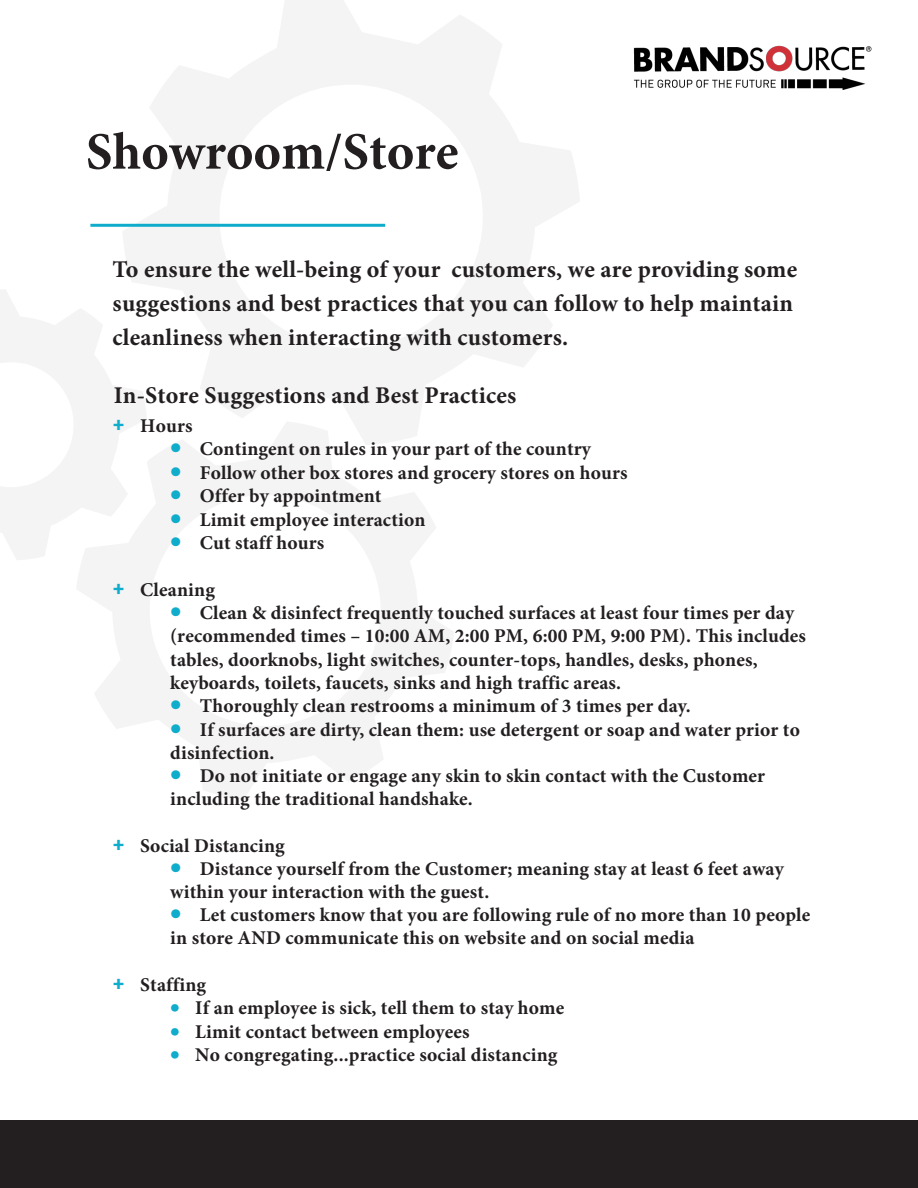
<style>
.page{position:relative;width:918px;height:1188px;background:#fff}
.page>*{position:absolute;margin:0;border:0;box-sizing:border-box;transform-origin:0 0}
.t1{font:700 52.5px "Minion Pro";color:#231f20}
.t2{font:700 24px/34.3px "Minion Pro";letter-spacing:.01em;color:#231f20}
.t3{font:700 19.5px/23px "Minion Pro";letter-spacing:.01em;color:#231f20}
.s1{font-family:"Objektiv Mk 1";font-size:21px;color:#0faccc}
.s2{color:#0faccc}
</style>
<div class="page">
<svg style="left:122px;top:0;width:457px;height:421px"></svg>
<svg style="left:77px;top:421px;width:377px;height:378px"></svg>
<svg style="left:0;top:289px;width:147px;height:271px"></svg>
<hr style="left:90px;top:224px;width:295px;height:3px;background:#0faccc">
<div style="left:0;top:1120px;width:918px;height:68px;background:#231f20"></div>
<img style="left:633px;top:45px;width:239px;height:45px">
<h1 class="t1" style="left:86px;top:115px;width:374px">Showroom/Store</h1>
<p class="t2" style="left:113px;top:252px;width:686px">To ensure the well-being of your customers, we are providing some suggestions and best practices that you can follow to help maintain cleanliness when interacting with customers.</p>
<p class="t2" style="left:114px;top:378px;width:404px">In-Store Suggestions and Best Practices</p>
<p class="t3" style="left:112px;top:414px;width:82px"><span class="s1">+</span> Hours</p>
<p class="t3" style="left:170px;top:437px;width:422px"><span class="s2">•</span> Contingent on rules in your part of the country</p>
<p class="t3" style="left:170px;top:461px;width:459px"><span class="s2">•</span> Follow other box stores and grocery stores on hours</p>
<p class="t3" style="left:170px;top:484px;width:213px"><span class="s2">•</span> Offer by appointment</p>
<p class="t3" style="left:170px;top:508px;width:257px"><span class="s2">•</span> Limit employee interaction</p>
<p class="t3" style="left:170px;top:531px;width:155px"><span class="s2">•</span> Cut staff hours</p>
<p class="t3" style="left:112px;top:578px;width:104px"><span class="s1">+</span> Cleaning</p>
<p class="t3" style="left:170px;top:601px;width:637px"><span class="s2">•</span> Clean &amp; disinfect frequently touched surfaces at least four times per day (recommended times – 10:00 AM, 2:00 PM, 6:00 PM, 9:00 PM). This includes tables, doorknobs, light switches, counter-tops, handles, desks, phones, keyboards, toilets, faucets, sinks and high traffic areas.</p>
<p class="t3" style="left:170px;top:694px;width:522px"><span class="s2">•</span> Thoroughly clean restrooms a minimum of 3 times per day.</p>
<p class="t3" style="left:170px;top:718px;width:631px"><span class="s2">•</span> If surfaces are dirty, clean them: use detergent or soap and water prior to disinfection.</p>
<p class="t3" style="left:170px;top:764px;width:596px"><span class="s2">•</span> Do not initiate or engage any skin to skin contact with the Customer including the traditional handshake.</p>
<p class="t3" style="left:112px;top:834px;width:174px"><span class="s1">+</span> Social Distancing</p>
<p class="t3" style="left:170px;top:857px;width:615px"><span class="s2">•</span> Distance yourself from the Customer; meaning stay at least 6 feet away within your interaction with the guest.</p>
<p class="t3" style="left:170px;top:903px;width:642px"><span class="s2">•</span> Let customers know that you are following rule of no more than 10 people in store AND communicate this on website and on social media</p>
<p class="t3" style="left:112px;top:973px;width:96px"><span class="s1">+</span> Staffing</p>
<p class="t3" style="left:170px;top:996px;width:395px"><span class="s2">•</span> If an employee is sick, tell them to stay home</p>
<p class="t3" style="left:170px;top:1020px;width:301px"><span class="s2">•</span> Limit contact between employees</p>
<p class="t3" style="left:170px;top:1043px;width:389px"><span class="s2">•</span> No congregating...practice social distancing</p>
</div>
